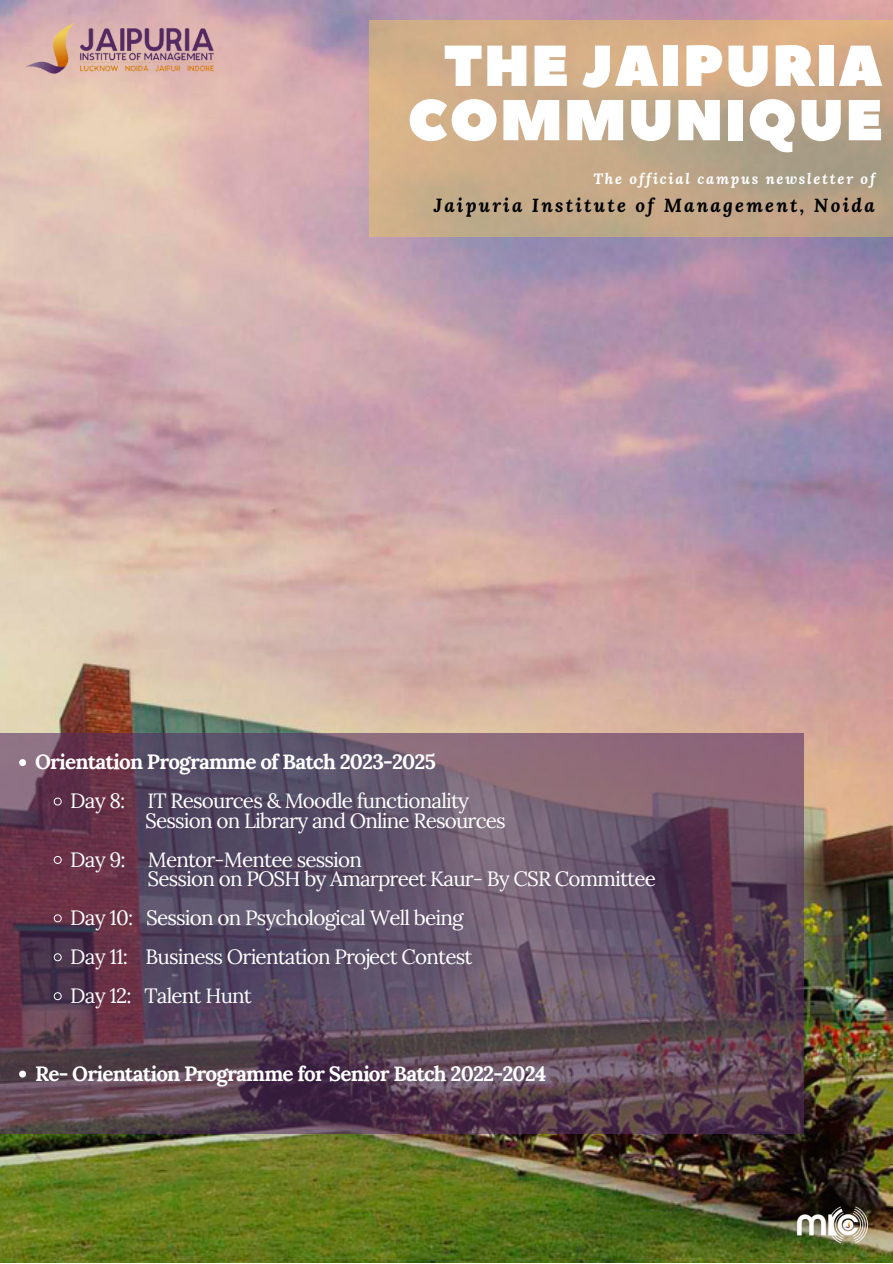
<style>
.page{position:relative;width:893px;height:1264px;background:#fff}
.page>*{position:absolute;margin:0;border:0;box-sizing:border-box;transform-origin:0 0}
.t1{font:57.6px "Peace Sans";letter-spacing:.02em;color:#fff}
.t2{font:20.7px "Lora";letter-spacing:-.04em;color:#fff}
.t3{font:700 20.7px "Lora";letter-spacing:-.04em;color:#fff}
.t4{font:italic 700 18.9px "Lora";letter-spacing:.12em;color:#000}
.t5{font:italic 700 14.85px "Lora";letter-spacing:.12em;color:#fff}
</style>
<div class="page">
<img style="left:0;top:0;width:892px;height:1262px">
<svg style="left:369px;top:21px;width:523px;height:216px;background:#c7a886"></svg>
<img style="left:21px;top:21px;width:204px;height:61px">
<img style="left:786px;top:1203px;width:86px;height:42px">
<svg style="left:0;top:733px;width:803px;height:400px;background:#624a5e"></svg>
<svg style="left:19px;top:759px;width:7px;height:7px"></svg>
<svg style="left:54px;top:797px;width:8px;height:8px"></svg>
<svg style="left:54px;top:856px;width:8px;height:7px"></svg>
<svg style="left:54px;top:914px;width:8px;height:8px"></svg>
<svg style="left:54px;top:953px;width:8px;height:8px"></svg>
<svg style="left:54px;top:992px;width:8px;height:8px"></svg>
<svg style="left:19px;top:1070px;width:7px;height:7px"></svg>
<p class="t1" style="left:443px;top:28px;width:440px">THE JAIPURIA</p>
<p class="t1" style="left:407px;top:82px;width:477px">COMMUNIQUE</p>
<p class="t5" style="left:593px;top:168px;width:283px">The official campus newsletter of</p>
<p class="t4" style="left:433px;top:192px;width:442px">Jaipuria Institute of Management, Noida</p>
<p class="t3" style="left:35px;top:748px;width:402px">Orientation Programme of Batch 2023-2025</p>
<p class="t2" style="left:70px;top:787px;width:400px">Day 8: IT Resources &amp; Moodle functionality</p>
<p class="t2" style="left:70px;top:845px;width:293px">Day 9: Mentor-Mentee session</p>
<p class="t2" style="left:70px;top:904px;width:395px">Day 10: Session on Psychological Well being</p>
<p class="t2" style="left:70px;top:943px;width:403px">Day 11: Business Orientation Project Contest</p>
<p class="t2" style="left:70px;top:982px;width:183px">Day 12: Talent Hunt</p>
<p class="t2" style="left:145px;top:806px;width:362px">Session on Library and Online Resources</p>
<p class="t2" style="left:147px;top:865px;width:510px">Session on POSH by Amarpreet Kaur- By CSR Committee</p>
<p class="t3" style="left:35px;top:1059px;width:512px">Re- Orientation Programme for Senior Batch 2022-2024</p>
</div>
